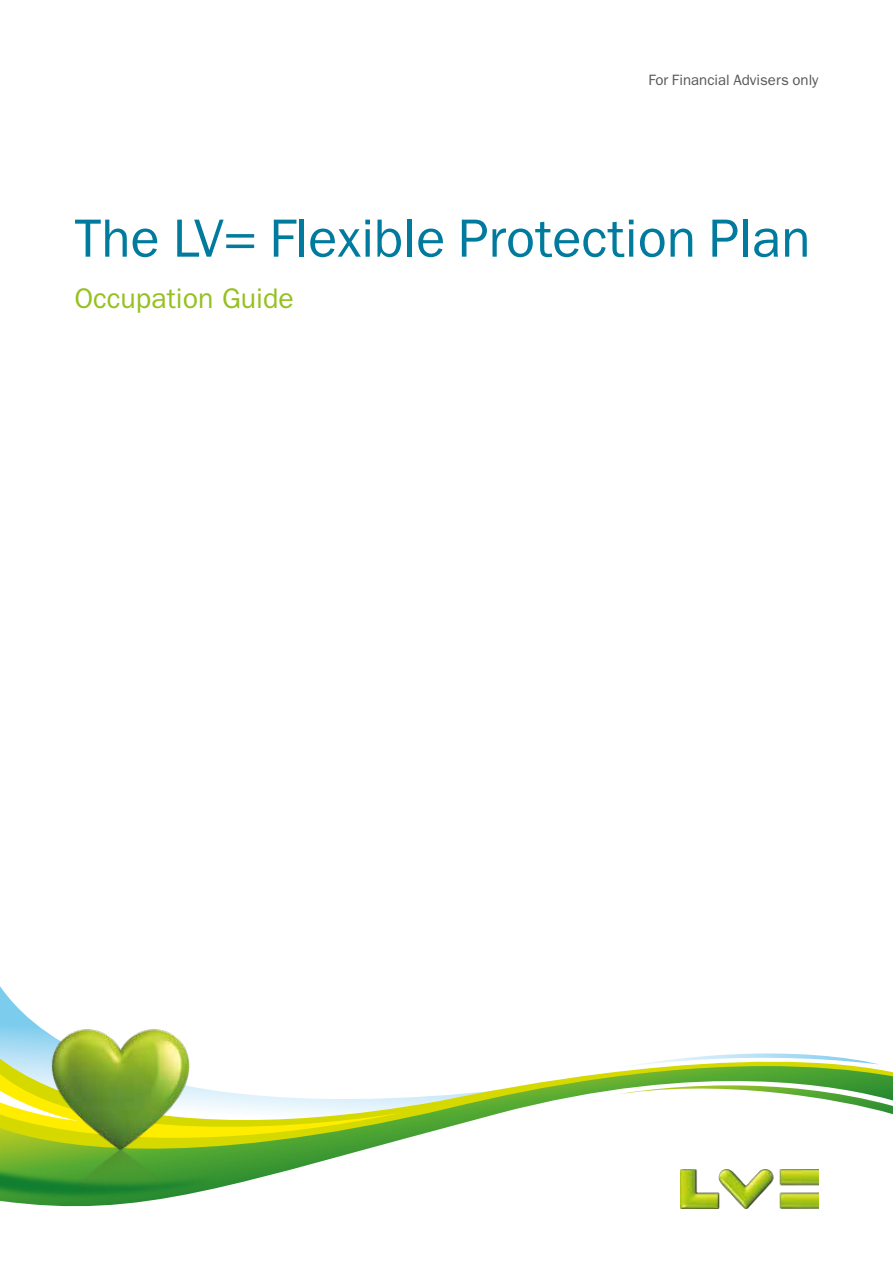
<style>
.page{position:relative;width:893px;height:1263px;background:#fff}
.page>*{position:absolute;margin:0;border:0;box-sizing:border-box;transform-origin:0 0}
.t1{font:54px "ITC Franklin Gothic Std";color:#007b9e}
.t2{font:28.5px "ITC Franklin Gothic Std";color:#95c11f}
.t3{font:15px "ITC Franklin Gothic Std";color:#575756}
</style>
<div class="page">
<svg style="left:0;top:986px;width:39px;height:51px"></svg>
<svg style="left:0;top:1037px;width:39px;height:22px"></svg>
<svg style="left:0;top:1059px;width:893px;height:150px"></svg>
<img style="left:0;top:1171px;width:251px;height:38px">
<svg style="left:612px;top:1078px;width:281px;height:36px"></svg>
<svg style="left:607px;top:1053px;width:272px;height:16px"></svg>
<svg style="left:0;top:1061px;width:402px;height:110px"></svg>
<img style="left:681px;top:1170px;width:137px;height:39px">
<img style="left:39px;top:1026px;width:164px;height:183px">
<p class="t3" style="left:648px;top:71px;width:172px">For Financial Advisers only</p>
<p class="t1" style="left:74px;top:207px;width:738px">The LV= Flexible Protection Plan</p>
<p class="t2" style="left:74px;top:282px;width:221px">Occupation Guide</p>
</div>
